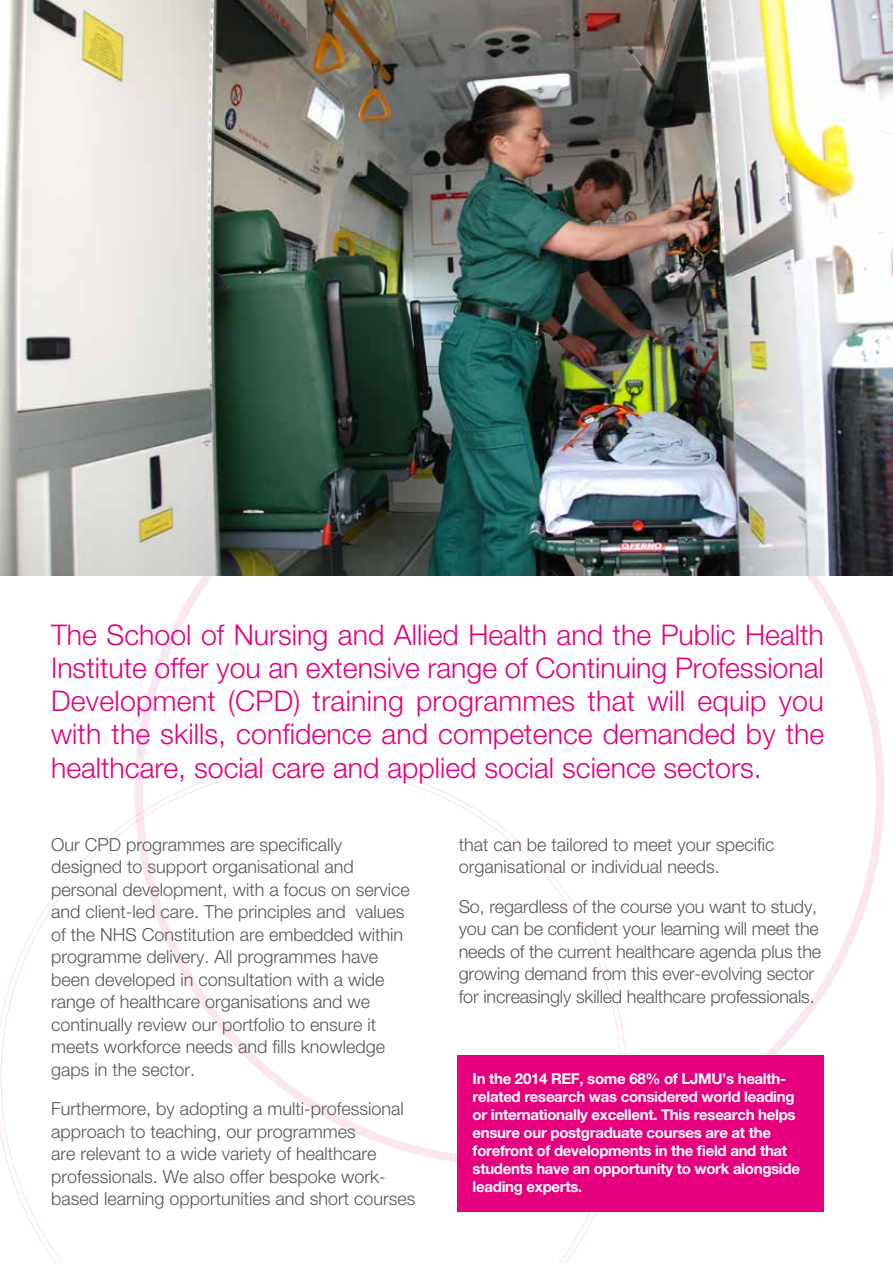
<style>
.page{position:relative;width:893px;height:1263px;background:#fff}
.page>*{position:absolute;margin:0;border:0;box-sizing:border-box;transform-origin:0 0}
.t1{font:300 28.5px/33px "Helvetica Neue LT Std";color:#e6007d;text-align:justify}
.t2{font:300 18px/22.5px "Helvetica Neue LT Std";color:#575756}
.t3{font:700 15px/18px "Helvetica Neue LT Std";letter-spacing:-.02em;color:#fff}
</style>
<div class="page">
<svg style="left:0;top:767px;width:621px;height:496px"></svg>
<img style="left:0;top:0;width:893px;height:575px">
<div style="left:457px;top:1055px;width:367px;height:157px;background:#e6007d"></div>
<p class="t1" style="left:51px;top:618px;width:775px">The School of Nursing and Allied Health and the Public Health Institute offer you an extensive range of Continuing Professional Development (CPD) training programmes that will equip you with the skills, confidence and competence demanded by the healthcare, social care and applied social science sectors.</p>
<p class="t2" style="left:51px;top:832px;width:360px">Our CPD programmes are specifically designed to support organisational and personal development, with a focus on service and client-led care. The principles and values of the NHS Constitution are embedded within programme delivery. All programmes have been developed in consultation with a wide range of healthcare organisations and we continually review our portfolio to ensure it meets workforce needs and fills knowledge gaps in the sector.</p>
<p class="t2" style="left:51px;top:1097px;width:366px">Furthermore, by adopting a multi-professional approach to teaching, our programmes<br>are relevant to a wide variety of healthcare professionals. We also offer bespoke work&shy;based learning opportunities and short courses</p>
<p class="t2" style="left:459px;top:832px;width:317px">that can be tailored to meet your specific organisational or individual needs.</p>
<p class="t2" style="left:459px;top:894px;width:364px">So, regardless of the course you want to study, you can be confident your learning will meet the needs of the current healthcare agenda plus the growing demand from this ever-evolving sector for increasingly skilled healthcare professionals.</p>
<p class="t3" style="left:473px;top:1069px;width:329px">In the 2014 REF, some 68% of LJMU’s health&shy;related research was considered world leading or internationally excellent. This research helps ensure our postgraduate courses are at the forefront of developments in the field and that students have an opportunity to work alongside leading experts.</p>
</div>
